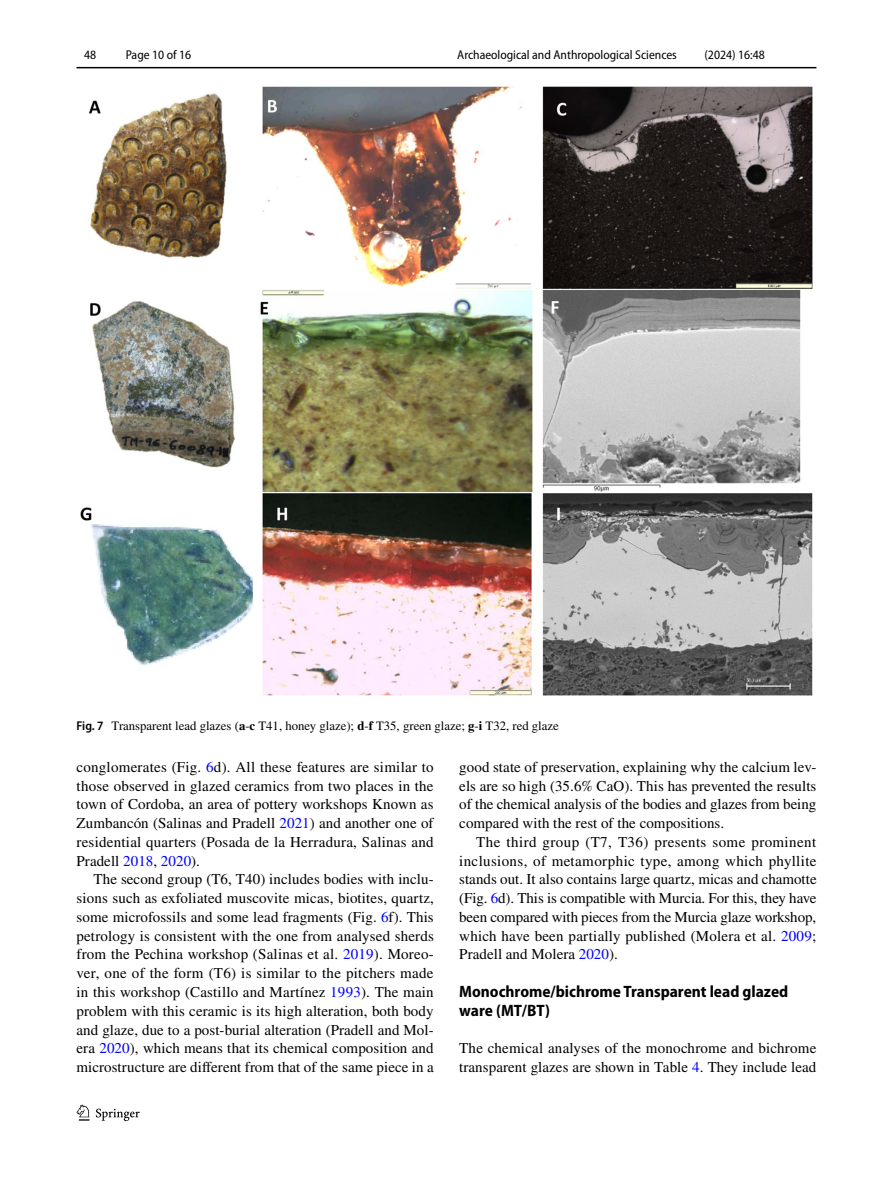
<style>
.page{position:relative;width:893px;height:1187px;background:#fff}
.page>*{position:absolute;margin:0;border:0;box-sizing:border-box;transform-origin:0 0}
.t1{font:700 semi-condensed 16.5px/18.8px "Myriad Pro";color:#000}
.t2{font:15px/18.8px "STIX";letter-spacing:.005em;color:#000;text-align:justify}
.t3{font:12.75px "STIX";color:#000}
.t4{font:semi-condensed 12.75px "Myriad Pro";color:#000}
.s1{font-family:"Myriad Pro";font-weight:600;font-stretch:semi-condensed}
.s2{font-weight:700}
.s3{color:#00f}
</style>
<div class="page">
<hr style="left:77px;top:67px;width:739px;height:1px;background:#000">
<svg style="left:77px;top:1104px;width:12px;height:16px"></svg>
<svg style="left:96px;top:1108px;width:44px;height:12px"></svg>
<img style="left:81px;top:87px;width:731px;height:608px">
<p class="t4" style="left:84px;top:48px;width:14px">48</p>
<p class="t4" style="left:126px;top:48px;width:67px">Page 10 of 16</p>
<p class="t4" style="left:457px;top:48px;width:221px">Archaeological and Anthropological Sciences</p>
<p class="t4" style="left:704px;top:48px;width:62px">(2024) 16:48</p>
<p class="t3" style="left:77px;top:717px;width:484px"><span class="s1">Fig. 7</span> Transparent lead glazes (<span class="s2">a</span>-<span class="s2">c</span> T41, honey glaze); <span class="s2">d</span>-<span class="s2">f</span> T35, green glaze; <span class="s2">g</span>-<span class="s2">i</span> T32, red glaze</p>
<p class="t2" style="left:77px;top:758px;width:359px">conglomerates (Fig. <span class="s3">6</span>d). All these features are similar to those observed in glazed ceramics from two places in the town of Cordoba, an area of pottery workshops Known as Zumbancón (Salinas and Pradell <span class="s3">2021</span>) and another one of residential quarters (Posada de la Herradura, Salinas and Pradell <span class="s3">2018</span>, <span class="s3">2020</span>).</p>
<p class="t2" style="left:77px;top:871px;width:359px;text-indent:17px">The second group (T6, T40) includes bodies with inclu&shy;sions such as exfoliated muscovite micas, biotites, quartz, some microfossils and some lead fragments (Fig. <span class="s3">6</span>f). This petrology is consistent with the one from analysed sherds from the Pechina workshop (Salinas et al. <span class="s3">2019</span>). Moreo&shy;ver, one of the form (T6) is similar to the pitchers made in this workshop (Castillo and Martínez <span class="s3">1993</span>). The main problem with this ceramic is its high alteration, both body and glaze, due to a post-burial alteration (Pradell and Mol&shy;era <span class="s3">2020</span>), which means that its chemical composition and microstructure are different from that of the same piece in a</p>
<p class="t2" style="left:459px;top:758px;width:359px">good state of preservation, explaining why the calcium lev&shy;els are so high (35.6% CaO). This has prevented the results of the chemical analysis of the bodies and glazes from being compared with the rest of the compositions.</p>
<p class="t2" style="left:459px;top:833px;width:359px;text-indent:17px">The third group (T7, T36) presents some prominent inclusions, of metamorphic type, among which phyllite stands out. It also contains large quartz, micas and chamotte (Fig. <span class="s3">6</span>d). This is compatible with Murcia. For this, they have been compared with pieces from the Murcia glaze workshop, which have been partially published (Molera et al. <span class="s3">2009</span>; Pradell and Molera <span class="s3">2020</span>).</p>
<p class="t1" style="left:459px;top:982px;width:330px">Monochrome/bichrome Transparent lead glazed ware (MT/BT)</p>
<p class="t2" style="left:459px;top:1039px;width:359px">The chemical analyses of the monochrome and bichrome transparent glazes are shown in Table <span class="s3">4</span>. They include lead</p>
</div>
